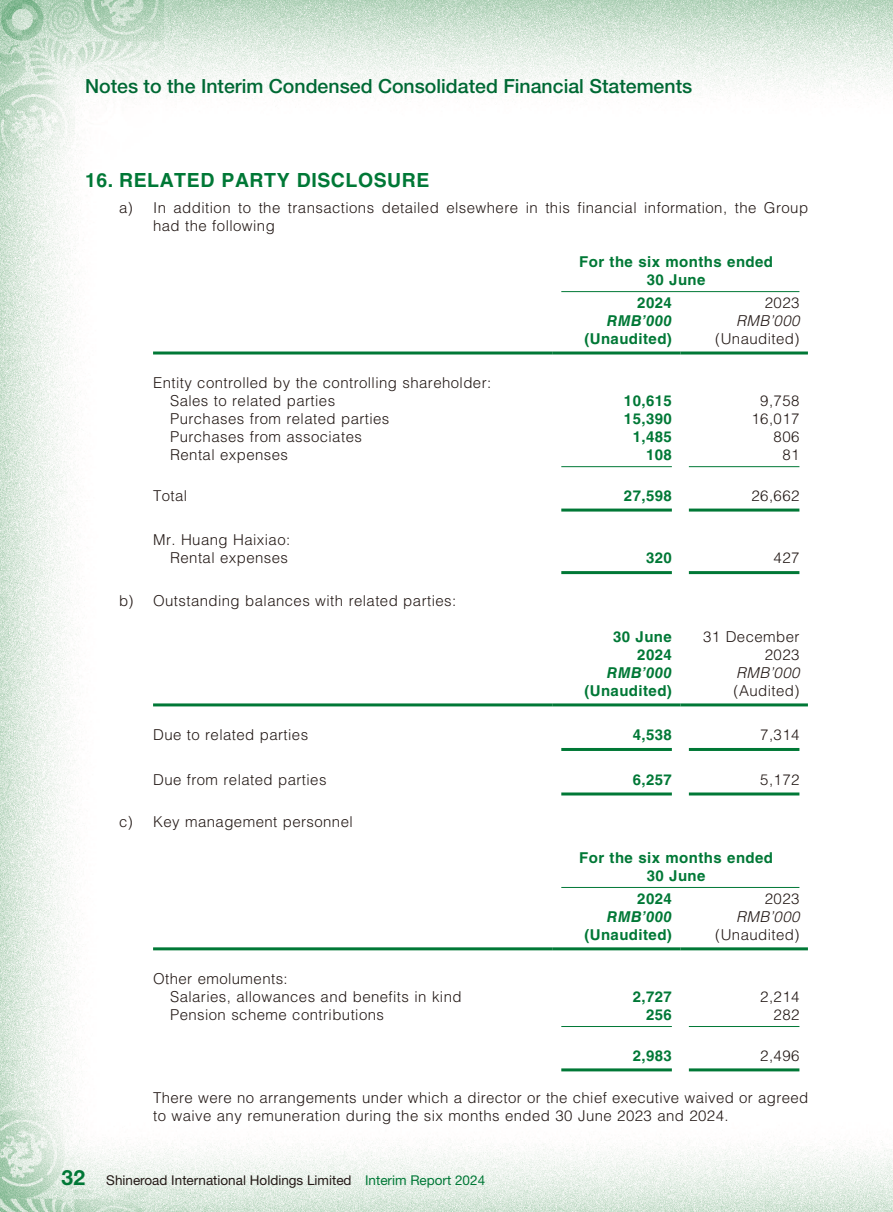
<style>
.page{position:relative;width:893px;height:1212px;background:#fff}
.page>*{position:absolute;margin:0;border:0;box-sizing:border-box;transform-origin:0 0}
.t1{font:500 19.5px "Helvetica Neue LT Std";color:#006934}
.t2{font:700 19.5px "Helvetica LT Std";letter-spacing:.03em;color:#007836}
.t3{font:300 15px/18px "Helvetica LT Std";letter-spacing:.03em;color:#231916}
.t4{font:700 15px/18px "Helvetica LT Std";letter-spacing:.03em;color:#007836;text-align:center}
.t5{font:italic 700 15px "Helvetica LT Std";letter-spacing:.03em;color:#007836}
.t6{font:italic 300 15px "Helvetica LT Std";letter-spacing:.03em;color:#231916}
.t7{font:13.5px "Helvetica Neue LT Std";color:#231916}
.s1{font-weight:700;font-size:21px;color:#007836}
.s2{color:#007836}
</style>
<div class="page">
<img style="left:0;top:0;width:893px;height:1212px">
<hr style="left:561px;top:291px;width:238px;height:1px;background:#007836">
<hr style="left:153px;top:351px;width:400px;height:3px;background:#007836">
<hr style="left:553px;top:351px;width:127px;height:3px;background:#007836">
<hr style="left:680px;top:351px;width:128px;height:3px;background:#007836">
<hr style="left:561px;top:466px;width:111px;height:1px;background:#007836">
<hr style="left:689px;top:466px;width:110px;height:1px;background:#007836">
<hr style="left:561px;top:508px;width:111px;height:3px;background:#007836">
<hr style="left:689px;top:508px;width:110px;height:3px;background:#007836">
<hr style="left:561px;top:571px;width:111px;height:3px;background:#007836">
<hr style="left:689px;top:571px;width:110px;height:3px;background:#007836">
<hr style="left:153px;top:703px;width:400px;height:3px;background:#007836">
<hr style="left:553px;top:703px;width:127px;height:3px;background:#007836">
<hr style="left:680px;top:703px;width:128px;height:3px;background:#007836">
<hr style="left:561px;top:748px;width:111px;height:3px;background:#007836">
<hr style="left:689px;top:748px;width:110px;height:3px;background:#007836">
<hr style="left:561px;top:792px;width:111px;height:3px;background:#007836">
<hr style="left:689px;top:792px;width:110px;height:3px;background:#007836">
<hr style="left:561px;top:887px;width:238px;height:1px;background:#007836">
<hr style="left:153px;top:947px;width:400px;height:3px;background:#007836">
<hr style="left:553px;top:947px;width:127px;height:3px;background:#007836">
<hr style="left:680px;top:947px;width:128px;height:3px;background:#007836">
<hr style="left:561px;top:1026px;width:111px;height:1px;background:#007836">
<hr style="left:689px;top:1026px;width:110px;height:1px;background:#007836">
<hr style="left:561px;top:1068px;width:111px;height:3px;background:#007836">
<hr style="left:689px;top:1068px;width:110px;height:3px;background:#007836">
<h1 class="t1" style="left:85px;top:74px;width:609px">Notes to the Interim Condensed Consolidated Financial Statements</h1>
<h1 class="t2" style="left:85px;top:168px;width:346px">16. RELATED PARTY DISCLOSURE</h1>
<p class="t3" style="left:153px;top:199px;width:657px;text-indent:-34px">a) In addition to the transactions detailed elsewhere in this financial information, the Group had the following</p>
<p class="t4" style="left:579px;top:253px;width:195px">For the six months ended<br>30 June</p>
<p class="t4" style="left:637px;top:293px;width:36px">2024</p>
<p class="t3" style="left:765px;top:293px;width:36px">2023</p>
<p class="t5" style="left:607px;top:311px;width:67px">RMB’000</p>
<p class="t6" style="left:736px;top:311px;width:65px">RMB’000</p>
<p class="t4" style="left:584px;top:329px;width:89px">(Unaudited)</p>
<p class="t3" style="left:715px;top:329px;width:86px">(Unaudited)</p>
<p class="t3" style="left:170px;top:374px;width:323px;text-indent:-17px">Entity controlled by the controlling shareholder:<br>Sales to related parties</p>
<p class="t4" style="left:624px;top:392px;width:49px">10,615</p>
<p class="t3" style="left:760px;top:392px;width:41px">9,758</p>
<p class="t3" style="left:170px;top:410px;width:221px">Purchases from related parties</p>
<p class="t4" style="left:624px;top:410px;width:49px">15,390</p>
<p class="t3" style="left:751px;top:410px;width:49px">16,017</p>
<p class="t3" style="left:170px;top:428px;width:193px">Purchases from associates</p>
<p class="t4" style="left:633px;top:428px;width:41px">1,485</p>
<p class="t3" style="left:774px;top:428px;width:27px">806</p>
<p class="t3" style="left:170px;top:446px;width:120px">Rental expenses</p>
<p class="t4" style="left:646px;top:446px;width:27px">108</p>
<p class="t3" style="left:782px;top:446px;width:19px">81</p>
<p class="t3" style="left:153px;top:486px;width:36px">Total</p>
<p class="t4" style="left:624px;top:486px;width:49px">27,598</p>
<p class="t3" style="left:751px;top:486px;width:49px">26,662</p>
<p class="t3" style="left:153px;top:531px;width:139px;text-align:right">Mr. Huang Haixiao:<br>Rental expenses</p>
<p class="t4" style="left:646px;top:549px;width:27px">320</p>
<p class="t3" style="left:774px;top:549px;width:27px">427</p>
<p class="t3" style="left:119px;top:591px;width:339px">b) Outstanding balances with related parties:</p>
<p class="t4" style="left:613px;top:627px;width:60px">30 June</p>
<p class="t3" style="left:703px;top:627px;width:98px">31 December</p>
<p class="t4" style="left:637px;top:645px;width:36px">2024</p>
<p class="t3" style="left:765px;top:645px;width:36px">2023</p>
<p class="t5" style="left:607px;top:663px;width:67px">RMB’000</p>
<p class="t6" style="left:736px;top:663px;width:65px">RMB’000</p>
<p class="t4" style="left:584px;top:681px;width:89px">(Unaudited)</p>
<p class="t3" style="left:734px;top:681px;width:67px">(Audited)</p>
<p class="t3" style="left:153px;top:726px;width:157px">Due to related parties</p>
<p class="t4" style="left:633px;top:726px;width:41px">4,538</p>
<p class="t3" style="left:760px;top:726px;width:41px">7,314</p>
<p class="t3" style="left:153px;top:770px;width:175px">Due from related parties</p>
<p class="t4" style="left:633px;top:770px;width:41px">6,257</p>
<p class="t3" style="left:760px;top:770px;width:41px">5,172</p>
<p class="t3" style="left:119px;top:813px;width:235px">c) Key management personnel</p>
<p class="t4" style="left:579px;top:848px;width:195px">For the six months ended<br>30 June</p>
<p class="t4" style="left:637px;top:889px;width:36px">2024</p>
<p class="t3" style="left:765px;top:889px;width:36px">2023</p>
<p class="t5" style="left:607px;top:907px;width:67px">RMB’000</p>
<p class="t6" style="left:736px;top:907px;width:65px">RMB’000</p>
<p class="t4" style="left:584px;top:925px;width:89px">(Unaudited)</p>
<p class="t3" style="left:715px;top:925px;width:86px">(Unaudited)</p>
<p class="t3" style="left:170px;top:970px;width:293px;text-indent:-17px">Other emoluments:<br>Salaries, allowances and benefits in kind</p>
<p class="t4" style="left:633px;top:988px;width:41px">2,727</p>
<p class="t3" style="left:760px;top:988px;width:41px">2,214</p>
<p class="t3" style="left:170px;top:1006px;width:215px">Pension scheme contributions</p>
<p class="t4" style="left:646px;top:1006px;width:27px">256</p>
<p class="t3" style="left:774px;top:1006px;width:27px">282</p>
<p class="t4" style="left:633px;top:1046px;width:41px">2,983</p>
<p class="t3" style="left:760px;top:1046px;width:41px">2,496</p>
<p class="t3" style="left:153px;top:1088px;width:657px">There were no arrangements under which a director or the chief executive waived or agreed to waive any remuneration during the six months ended 30 June 2023 and 2024.</p>
<p class="t7" style="left:62px;top:1172px;width:425px"><span class="s1">32</span> Shineroad International Holdings Limited <span class="s2">Interim Report 2024</span></p>
</div>
